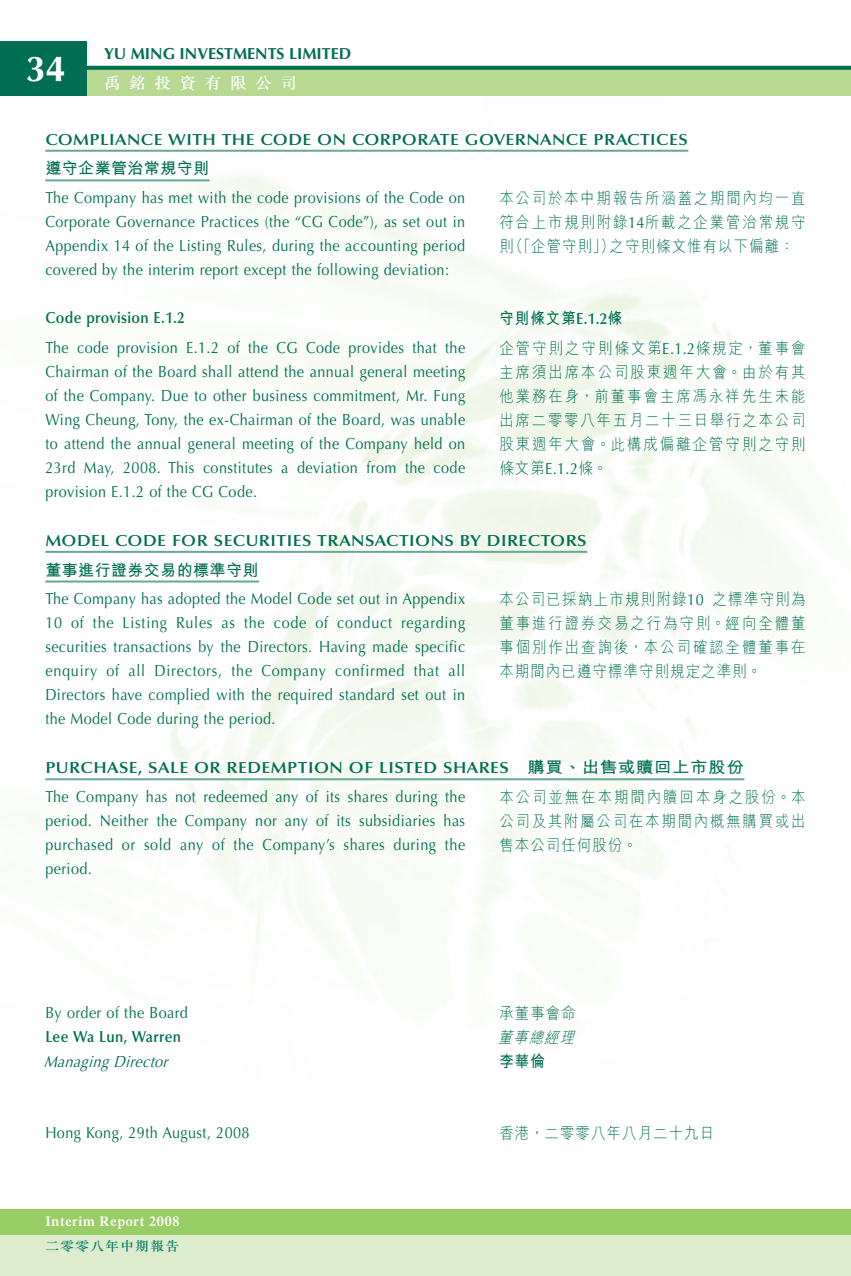
<style>
.page{position:relative;width:851px;height:1276px;background:#fff}
.page>*{position:absolute;margin:0;border:0;box-sizing:border-box;transform-origin:0 0}
.t1{font:700 36px "Optima LT Std";color:#fff}
.t2{font:16px/24px "Optima LT Std";letter-spacing:.03em;color:#006e53;text-align:justify;scale:.9 1}
.t3{font:16px/24px "M Hei HK Light B5 pc H";letter-spacing:.125em;color:#006e53;text-align:justify;scale:.9 1}
.t4{font:600 16px "Optima LT Std";letter-spacing:.025em;color:#006e53;scale:1.1 1}
.t5{font:600 16px "Optima LT Std";letter-spacing:.025em;color:#006e53;scale:.9 1}
.t6{font:700 16px "Optima LT Std";color:#006e53}
.t7{font:16px "M Hei HK Bold B5 pc H";letter-spacing:.025em;color:#006e53}
.t8{font:italic 16px "Optima LT Std";color:#006e53;scale:.9 1}
.t9{font:16px "M Hei HK Bold B5 pc H";letter-spacing:.025em;color:#006e53;scale:.9 1}
.t10{font:16px "M Hei HK Light B5 pc H";letter-spacing:.08em;color:#006e53;scale:.9 1}
.t11{font:16px "M Sung HK Medium B5 pc H";letter-spacing:.5em;color:#fff;scale:1.05 1}
.t12{font:italic 16px "M Hei HK Light B5 pc H";color:#006e53;scale:.9 1}
.t13{font:600 14px "Times LT Std";letter-spacing:.05em;color:#fff}
.t14{font:13px "M Sung HK Medium B5 pc H";letter-spacing:.1em;color:#007d65;scale:1.05 1}
.s1{font-weight:600}
.s2{font-family:"M Hei HK Bold B5 pc H"}
.s3{font-family:"Optima LT Std"}
.s4{font-family:"Optima LT Std";font-weight:600}
</style>
<div class="page">
<div style="left:0;top:67px;width:850px;height:29px;background:#b7d991"></div>
<div style="left:0;top:42px;width:86px;height:54px;background:#006e53"></div>
<div style="left:0;top:1228px;width:850px;height:48px;background:#ddeccd"></div>
<div style="left:0;top:1209px;width:850px;height:26px;background:#99cd65"></div>
<svg style="left:86px;top:66px;width:764px;height:4px;background:#097356"></svg>
<img style="left:850px;top:67px;width:1px;height:1209px">
<hr style="left:45px;top:150px;width:643px;height:2px;background:#65a798">
<hr style="left:45px;top:179px;width:165px;height:2px;background:#65a798">
<hr style="left:45px;top:551px;width:542px;height:2px;background:#65a798">
<hr style="left:45px;top:580px;width:214px;height:2px;background:#65a798">
<hr style="left:45px;top:778px;width:699px;height:2px;background:#65a798">
<h1 class="t1" style="left:26px;top:56px;width:42px">34</h1>
<p class="t6" style="left:104px;top:47px;width:249px">YU MING INVESTMENTS LIMITED</p>
<p class="t11" style="left:104px;top:77px;width:185px">禹銘投資有限公司</p>
<p class="t4" style="left:45px;top:133px;width:585px">COMPLIANCE WITH THE CODE ON CORPORATE GOVERNANCE PRACTICES</p>
<p class="t7" style="left:45px;top:162px;width:165px">遵守企業管治常規守則</p>
<p class="t2" style="left:45px;top:189px;width:468px">The Company has met with the code provisions of the Code on Corporate Governance Practices (the “CG Code”), as set out in Appendix 14 of the Listing Rules, during the accounting period covered by the interim report except the following deviation:</p>
<p class="t5" style="left:45px;top:312px;width:156px">Code provision E.1.2</p>
<p class="t2" style="left:45px;top:339px;width:468px">The code provision E.1.2 of the CG Code provides that the Chairman of the Board shall attend the annual general meeting of the Company. Due to other business commitment, Mr. Fung Wing Cheung, Tony, the ex-Chairman of the Board, was unable to attend the annual general meeting of the Company held on 23rd May, 2008. This constitutes a deviation from the code provision E.1.2 of the CG Code.</p>
<p class="t4" style="left:45px;top:534px;width:493px">MODEL CODE FOR SECURITIES TRANSACTIONS BY DIRECTORS</p>
<p class="t7" style="left:45px;top:563px;width:214px">董事進行證券交易的標準守則</p>
<p class="t2" style="left:45px;top:590px;width:468px">The Company has adopted the Model Code set out in Appendix 10 of the Listing Rules as the code of conduct regarding securities transactions by the Directors. Having made specific enquiry of all Directors, the Company confirmed that all Directors have complied with the required standard set out in the Model Code during the period.</p>
<p class="t2" style="left:45px;top:757px;width:777px;line-height:28.6px"><span class="s1">PURCHASE, SALE OR REDEMPTION OF LISTED SHARES</span> <span class="s2">購買、出售或贖回上市股份<br></span>The Company has not redeemed any of its shares during the</p>
<p class="t2" style="left:45px;top:812px;width:468px">period. Neither the Company nor any of its subsidiaries has purchased or sold any of the Company’s shares during the period.</p>
<p class="t3" style="left:499px;top:188px;width:342px">本公司於本中期報告所涵蓋之期間內均一直符合上市規則附錄<span class="s3">14</span>所載之企業管治常規守則（「企管守則」）之守則條文惟有以下偏離：</p>
<p class="t9" style="left:499px;top:312px;width:138px">守則條文第<span class="s4">E.1.2</span>條</p>
<p class="t3" style="left:499px;top:338px;width:342px">企管守則之守則條文第<span class="s3">E.1.2</span>條規定，董事會主席須出席本公司股東週年大會。由於有其他業務在身，前董事會主席馮永祥先生未能出席二零零八年五月二十三日舉行之本公司股東週年大會。此構成偏離企管守則之守則條文第<span class="s3">E.1.2</span>條。</p>
<p class="t3" style="left:499px;top:589px;width:342px">本公司已採納上市規則附錄<span class="s3">10</span> 之標準守則為董事進行證券交易之行為守則。經向全體董事個別作出查詢後，本公司確認全體董事在本期間內已遵守標準守則規定之準則。</p>
<p class="t3" style="left:499px;top:787px;width:342px">本公司並無在本期間內贖回本身之股份。本公司及其附屬公司在本期間內概無購買或出售本公司任何股份。</p>
<p class="t2" style="left:45px;top:1004px;width:160px">By order of the Board</p>
<p class="t5" style="left:45px;top:1030px;width:152px">Lee Wa Lun, Warren</p>
<p class="t8" style="left:44px;top:1055px;width:144px">Managing Director</p>
<p class="t2" style="left:45px;top:1124px;width:228px">Hong Kong, 29th August, 2008</p>
<p class="t13" style="left:45px;top:1216px;width:135px">Interim Report 2008</p>
<p class="t14" style="left:45px;top:1241px;width:129px">二零零八年中期報告</p>
<p class="t3" style="left:499px;top:1003px;width:86px">承董事會命</p>
<p class="t12" style="left:497px;top:1031px;width:91px">董事總經理</p>
<p class="t9" style="left:499px;top:1055px;width:52px">李華倫</p>
<p class="t10" style="left:499px;top:1127px;width:240px">香港，二零零八年八月二十九日</p>
</div>
